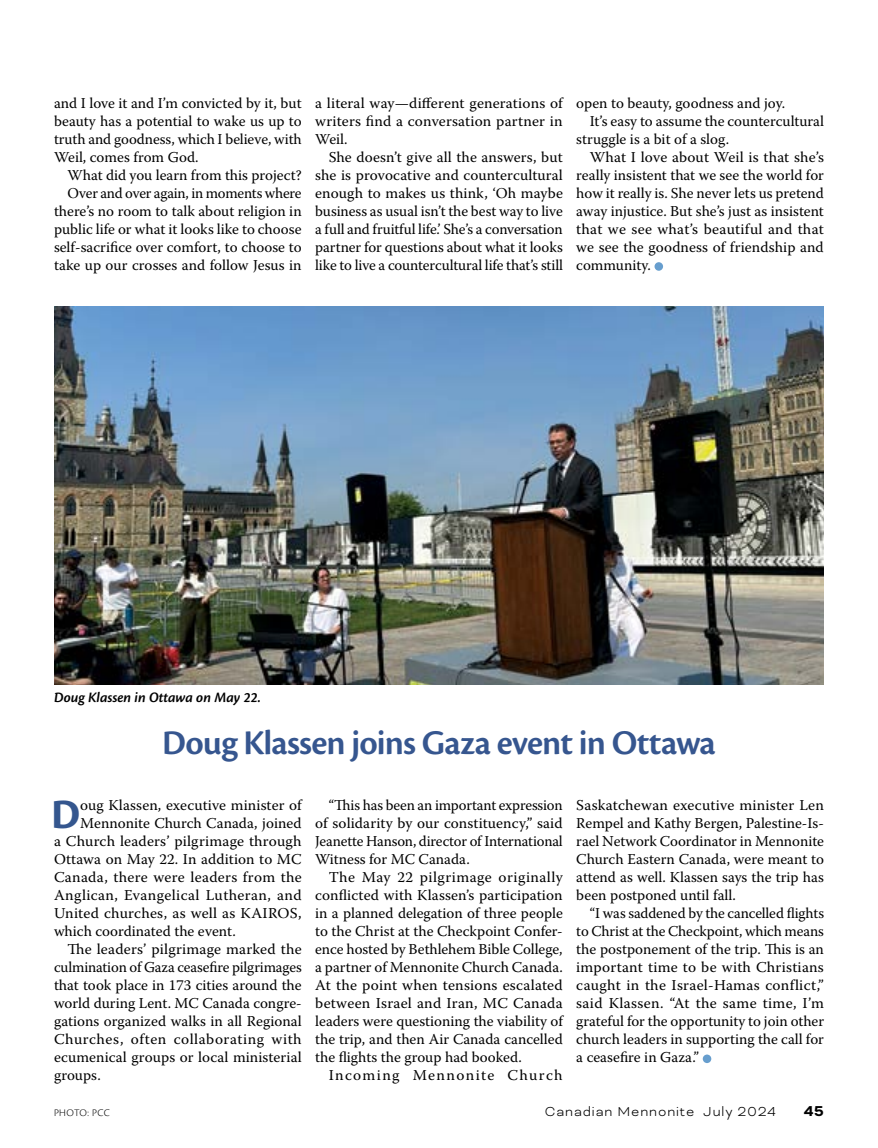
<style>
.page{position:relative;width:878px;height:1148px;background:#fff}
.page>*{position:absolute;margin:0;border:0;box-sizing:border-box;transform-origin:0 0}
.t1{font:700 43.65px "Cronos Pro";color:#34568e}
.t2{font:600 36px "Cronos Pro";letter-spacing:-.025em;color:#36568f}
.t3{font:700 16.5px "Bicyclette";color:#000}
.t4{font:15px/18px "Warnock Pro";color:#000;text-align:justify}
.t5{font:15px "Warnock Pro";letter-spacing:.025em;color:#000}
.t6{font:15px "Warnock Pro";letter-spacing:.035em;color:#000}
.t7{font:15px "Warnock Pro";letter-spacing:.02em;color:#000}
.t8{font:italic 600 15px "Cronos Pro";letter-spacing:-.005em;color:#000}
.t9{font:300 15px "Bicyclette";letter-spacing:.06em;color:#000}
.t10{font:15px "Warnock Pro";letter-spacing:.09em;color:#000}
.t11{font:300 10.5px "Cronos Pro";letter-spacing:.025em;color:#000}
</style>
<div class="page">
<img style="left:54px;top:306px;width:770px;height:378px">
<div style="left:702px;top:1054px;width:9px;height:9px;background:#679ece;border-radius:50%"></div>
<div style="left:654px;top:262px;width:9px;height:9px;background:#679ece;border-radius:50%"></div>
<p class="t4" style="left:54px;top:94px;width:249px">and I love it and I’m convicted by it, but beauty has a potential to wake us up to truth and goodness, which I believe, with Weil, comes from God.</p>
<p class="t4" style="left:54px;top:166px;width:249px;text-align:right">What did you learn from this project?<br>Over and over again, in moments where there’s no room to talk about religion in public life or what it looks like to choose self-sacrifice over comfort, to choose to take up our crosses and follow Jesus in</p>
<p class="t4" style="left:315px;top:94px;width:249px">a literal way—different generations of writers find a conversation partner in Weil.</p>
<p class="t4" style="left:315px;top:148px;width:249px;text-indent:14px">She doesn’t give all the answers, but she is provocative and countercultural enough to makes us think, ‘Oh maybe business as usual isn’t the best way to live a full and fruitful life.’ She’s a conversation partner for questions about what it looks like to live a countercultural life that’s still</p>
<p class="t4" style="left:576px;top:94px;width:210px">open to beauty, goodness and joy.</p>
<p class="t4" style="left:590px;top:112px;width:236px">It’s easy to assume the countercultural</p>
<p class="t4" style="left:576px;top:130px;width:154px">struggle is a bit of a slog.</p>
<p class="t4" style="left:590px;top:148px;width:236px">What I love about Weil is that she’s</p>
<p class="t4" style="left:576px;top:166px;width:249px">really insistent that we see the world for</p>
<p class="t4" style="left:576px;top:184px;width:249px">how it really is. She never lets us pretend</p>
<p class="t4" style="left:576px;top:202px;width:249px">away injustice. But she’s just as insistent</p>
<p class="t4" style="left:576px;top:220px;width:249px">that we see what’s beautiful and that</p>
<p class="t4" style="left:576px;top:238px;width:249px">we see the goodness of friendship and</p>
<p class="t4" style="left:576px;top:256px;width:76px">community.</p>
<p class="t8" style="left:54px;top:689px;width:208px">Doug Klassen in Ottawa on May 22.</p>
<h2 class="t2" style="left:162px;top:722px;width:555px">Doug Klassen joins Gaza event in Ottawa</h2>
<h1 class="t1" style="left:51px;top:789px;width:31px">D</h1>
<p class="t4" style="left:80px;top:796px;width:223px">oug Klassen, executive minister of</p>
<p class="t4" style="left:80px;top:814px;width:223px">Mennonite Church Canada, joined</p>
<p class="t4" style="left:54px;top:832px;width:249px">a Church leaders’ pilgrimage through</p>
<p class="t4" style="left:54px;top:850px;width:249px">Ottawa on May 22. In addition to MC</p>
<p class="t7" style="left:54px;top:868px;width:249px">Canada, there were leaders from the</p>
<p class="t5" style="left:54px;top:886px;width:249px">Anglican, Evangelical Lutheran, and</p>
<p class="t4" style="left:54px;top:904px;width:249px">United churches, as well as KAIROS,</p>
<p class="t4" style="left:54px;top:922px;width:183px">which coordinated the event.</p>
<p class="t4" style="left:68px;top:940px;width:235px">The leaders’ pilgrimage marked the</p>
<p class="t4" style="left:54px;top:958px;width:249px">culmination of Gaza ceasefire pilgrimages</p>
<p class="t4" style="left:54px;top:976px;width:249px">that took place in 173 cities around the</p>
<p class="t4" style="left:54px;top:994px;width:249px">world during Lent. MC Canada congre-</p>
<p class="t4" style="left:54px;top:1012px;width:249px">gations organized walks in all Regional</p>
<p class="t6" style="left:54px;top:1030px;width:249px">Churches, often collaborating with</p>
<p class="t4" style="left:54px;top:1048px;width:249px">ecumenical groups or local ministerial</p>
<p class="t4" style="left:54px;top:1066px;width:48px">groups.</p>
<p class="t4" style="left:315px;top:796px;width:249px;text-indent:14px">“This has been an important expression of solidarity by our constituency,” said Jeanette Hanson, director of International Witness for MC Canada.</p>
<p class="t4" style="left:315px;top:868px;width:249px;text-indent:14px">The May 22 pilgrimage originally conflicted with Klassen’s participation in a planned delegation of three people to the Christ at the Checkpoint Confer&shy;ence hosted by Bethlehem Bible College, a partner of Mennonite Church Canada.<br>At the point when tensions escalated between Israel and Iran, MC Canada leaders were questioning the viability of the trip, and then Air Canada cancelled the flights the group had booked.</p>
<p class="t10" style="left:328px;top:1066px;width:235px">Incoming Mennonite Church</p>
<p class="t4" style="left:576px;top:796px;width:249px">Saskatchewan executive minister Len Rempel and Kathy Bergen, Palestine-Is&shy;rael Network Coordinator in Mennonite Church Eastern Canada, were meant to attend as well. Klassen says the trip has been postponed until fall.</p>
<p class="t4" style="left:576px;top:904px;width:249px;text-indent:14px">“I was saddened by the cancelled flights to Christ at the Checkpoint, which means the postponement of the trip. This is an important time to be with Christians caught in the Israel-Hamas conflict,” said Klassen. “At the same time, I’m grateful for the opportunity to join other church leaders in supporting the call for a ceasefire in Gaza.”</p>
<p class="t11" style="left:54px;top:1107px;width:57px">PHOTO: PCC</p>
<p class="t9" style="left:545px;top:1103px;width:232px">Canadian Mennonite July 2024</p>
<p class="t3" style="left:804px;top:1101px;width:21px">45</p>
</div>
